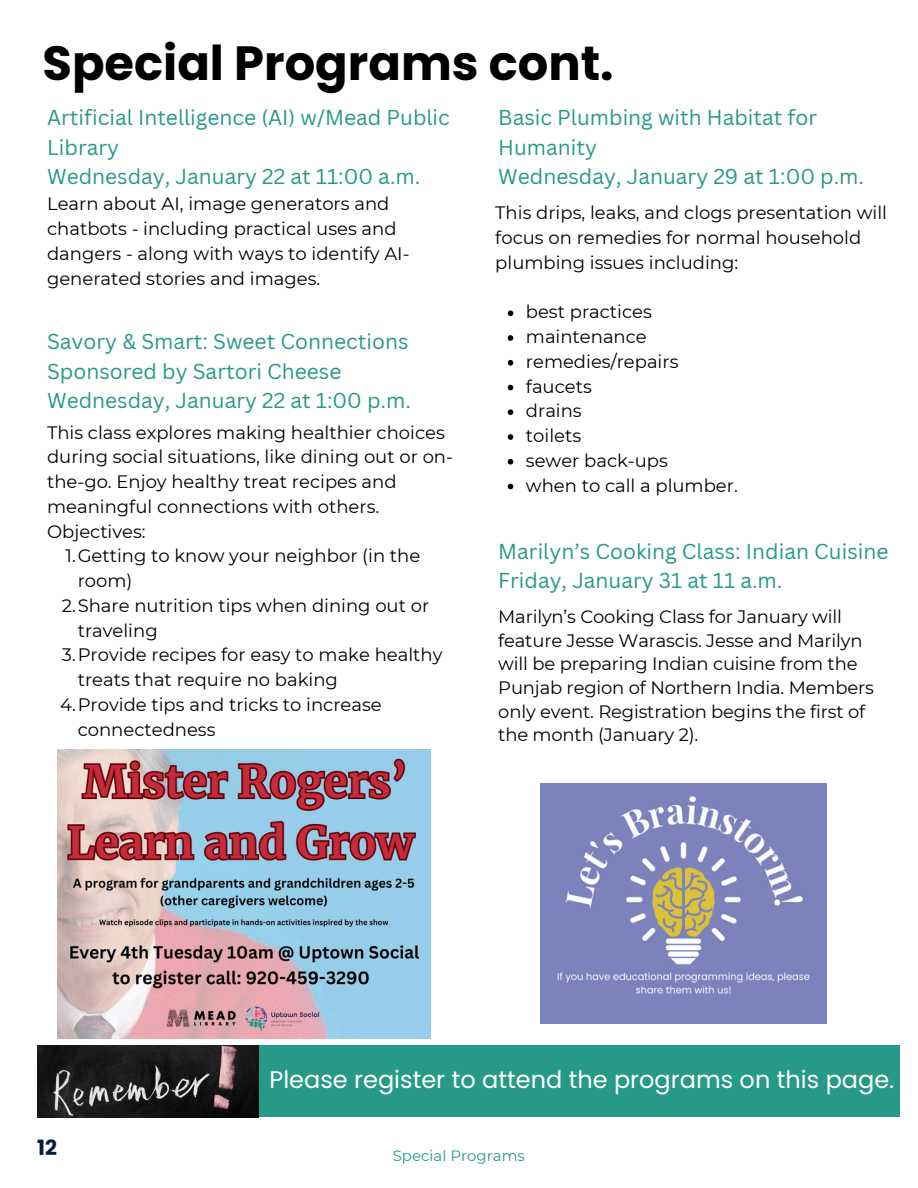
<style>
.page{position:relative;width:918px;height:1188px;background:#fff}
.page>*{position:absolute;margin:0;border:0;box-sizing:border-box;transform-origin:0 0}
.t1{font:700 48px "Poppins";color:#000}
.t2{font:24px "Poppins";color:#fff}
.t3{font:21px/29.2px "Canva Sans";color:#279989}
.t4{font:700 21px "Poppins";color:#041e42}
.t5{font:18px/24.8px "Montserrat";color:#000}
.t6{font:14.85px "Montserrat";letter-spacing:.005em;color:#269989}
</style>
<div class="page">
<div style="left:54px;top:1045px;width:845px;height:72px;background:#279989"></div>
<img style="left:37px;top:1045px;width:222px;height:72px">
<img style="left:541px;top:784px;width:285px;height:240px">
<img style="left:57px;top:750px;width:374px;height:289px">
<svg style="left:508px;top:310px;width:5px;height:6px"></svg>
<svg style="left:508px;top:335px;width:5px;height:6px"></svg>
<svg style="left:508px;top:360px;width:5px;height:6px"></svg>
<svg style="left:508px;top:385px;width:5px;height:5px"></svg>
<svg style="left:508px;top:409px;width:5px;height:6px"></svg>
<svg style="left:508px;top:434px;width:5px;height:6px"></svg>
<svg style="left:508px;top:459px;width:5px;height:6px"></svg>
<svg style="left:508px;top:484px;width:5px;height:5px"></svg>
<h4 class="t1" style="left:42px;top:29px;width:573px">Special Programs cont.</h4>
<p class="t3" style="left:47px;top:103px;width:404px">Artificial Intelligence (AI) w/Mead Public<br>Library<br>Wednesday, January 22 at 11:00 a.m.</p>
<p class="t5" style="left:47px;top:191px;width:364px">Learn about AI, image generators and chatbots - including practical uses and dangers - along with ways to identify AI&shy;generated stories and images.</p>
<p class="t3" style="left:47px;top:327px;width:365px">Savory &amp; Smart: Sweet Connections<br>Sponsored by Sartori Cheese<br>Wednesday, January 22 at 1:00 p.m.</p>
<p class="t5" style="left:47px;top:420px;width:407px">This class explores making healthier choices during social situations, like dining out or on&shy;the-go. Enjoy healthy treat recipes and meaningful connections with others.<br>Objectives:</p>
<h3 class="t5" style="left:78px;top:544px;width:344px;text-indent:-12px">1.Getting to know your neighbor (in the room)</h3>
<h4 class="t5" style="left:78px;top:593px;width:353px;text-indent:-16px">2.Share nutrition tips when dining out or traveling</h4>
<p class="t5" style="left:78px;top:643px;width:366px;text-indent:-16px">3.Provide recipes for easy to make healthy treats that require no baking</p>
<p class="t5" style="left:78px;top:692px;width:306px;text-indent:-18px">4.Provide tips and tricks to increase connectedness</p>
<p class="t3" style="left:498px;top:103px;width:367px">Basic Plumbing with Habitat for<br>Humanity<br>Wednesday, January 29 at 1:00 p.m.</p>
<p class="t5" style="left:495px;top:200px;width:393px">This drips, leaks, and clogs presentation will focus on remedies for normal household plumbing issues including:</p>
<p class="t5" style="left:526px;top:299px;width:128px">best practices</p>
<p class="t5" style="left:526px;top:324px;width:122px">maintenance</p>
<h4 class="t5" style="left:526px;top:349px;width:154px">remedies/repairs</h4>
<p class="t5" style="left:526px;top:374px;width:67px">faucets</p>
<p class="t5" style="left:526px;top:398px;width:57px">drains</p>
<p class="t5" style="left:526px;top:423px;width:57px">toilets</p>
<p class="t5" style="left:526px;top:448px;width:144px">sewer back-ups</p>
<p class="t5" style="left:526px;top:473px;width:213px">when to call a plumber.</p>
<h4 class="t3" style="left:498px;top:536px;width:392px">Marilyn’s Cooking Class: Indian Cuisine<br>Friday, January 31 at 11 a.m.</h4>
<h3 class="t5" style="left:498px;top:605px;width:377px;line-height:23.7px">Marilyn’s Cooking Class for January will feature Jesse Warascis. Jesse and Marilyn will be preparing Indian cuisine from the Punjab region of Northern India. Members only event. Registration begins the first of the month (January 2).</h3>
<h3 class="t4" style="left:37px;top:1133px;width:21px">12</h3>
<h1 class="t2" style="left:270px;top:1063px;width:626px">Please register to attend the programs on this page.</h1>
<h3 class="t6" style="left:393px;top:1147px;width:134px">Special Programs</h3>
</div>
